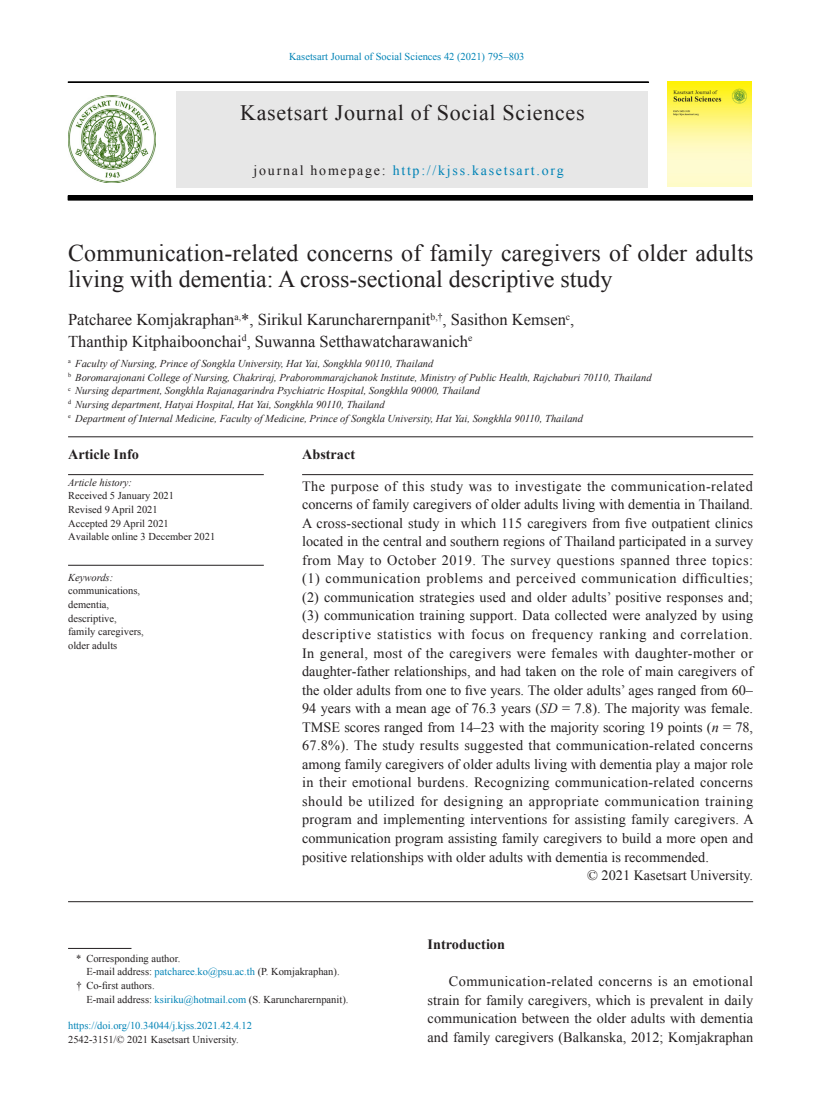
<style>
.page{position:relative;width:817px;height:1115px;background:#fff}
.page>*{position:absolute;margin:0;border:0;box-sizing:border-box;transform-origin:0 0}
._1_Headline_E{font:24px/25.5px "Times New Roman";letter-spacing:.005em;color:#231f20}
._2_Text_E_9_5{font:22.05px "Times New Roman";letter-spacing:.035em;color:#231f20}
._1_author_name_E{font:16.5px/21.5px "Times New Roman";color:#231f20}
._2_Text_E_9_5-2{font:14.25px/18.6px "Times New Roman";color:#231f20;text-align:justify}
._2_Text_line_E{font:14.25px "Times New Roman";color:#231f20}
._1_Article___Abstrac{font:700 14.25px "Times New Roman";color:#231f20}
._2_Sub_1_E{font:700 14.25px "Times New Roman";color:#231f20}
._2_Text_E_9_5-3{font:13.95px "Times New Roman";letter-spacing:.125em;color:#0083b6}
._1_office_E{font:italic 10.5px "Times New Roman";color:#231f20}
._1_Article_info___ke{font:10.5px/13.6px "Times New Roman";color:#231f20}
._1_coress{font:10.5px "Times New Roman";color:#231f20}
._1_office_line_E{font:italic 10.5px "Times New Roman";color:#231f20}
._0_Master_head{font:10.5px "Times New Roman";color:#0083b6}
._1_doi{font:10.5px "Times New Roman";color:#0083b6}
._1_doi-2{font:10.5px "Times New Roman";color:#231f20}
._1_coress_line{font:10.5px "Times New Roman";color:#231f20}
._1_keyword_head{font:italic 10.5px "Times New Roman";color:#231f20}
.s1{color:#231f20}
.s2{font-style:italic}
.s3{color:#0083b6}
</style>
<div class="page">
<div style="left:68px;top:196px;width:684px;height:4px;border:1px solid #000"></div>
<div style="left:176px;top:91px;width:472px;height:96px;background:#e7e7e7"></div>
<img style="left:68px;top:95px;width:88px;height:88px">
<div style="left:68px;top:82px;width:580px;height:1px;border:1px solid #000"></div>
<svg style="left:667px;top:81px;width:85px;height:106px"></svg>
<img style="left:667px;top:82px;width:83px;height:104px">
<hr style="left:68px;top:436px;width:685px;height:1px;background:#231f20">
<hr style="left:302px;top:474px;width:451px;height:1px;background:#231f20">
<hr style="left:68px;top:901px;width:685px;height:1px;background:#231f20">
<hr style="left:68px;top:474px;width:196px;height:1px;background:#231f20">
<hr style="left:68px;top:564px;width:196px;height:1px;background:#231f20">
<hr style="left:68px;top:947px;width:63px;height:1px;background:#231f20">
<p class="_0_Master_head" style="left:289px;top:49px;width:237px">Kasetsart Journal of Social Sciences 42 (2021) 795–803</p>
<p class="_2_Text_E_9_5" style="left:240px;top:97px;width:346px">Kasetsart Journal of Social Sciences</p>
<p class="_2_Text_E_9_5-3" style="left:253px;top:160px;width:311px"><span class="s1">journal homepage:</span> http://kjss.kasetsart.org</p>
<p class="_1_Headline_E" style="left:68px;top:240px;width:686px">Communication-related concerns of family caregivers of older adults living with dementia: A cross-sectional descriptive study</p>
<p class="_1_author_name_E" style="left:68px;top:308px;width:507px">Patcharee Komjakraphan<sup>a,</sup>*, Sirikul Karuncharernpanit<sup>b,†</sup>, Sasithon Kemsen<sup>c</sup>,<br>Thanthip Kitphaiboonchai<sup>d</sup>, Suwanna Setthawatcharawanich<sup>e</sup></p>
<p class="_1_office_E" style="left:68px;top:356px;width:367px"><sup>a</sup> Faculty of Nursing, Prince of Songkla University, Hat Yai, Songkhla 90110, Thailand</p>
<p class="_1_office_E" style="left:68px;top:369px;width:585px"><sup>b</sup> Boromarajonani College of Nursing, Chakriraj, Praborommarajchanok Institute, Ministry of Public Health, Rajchaburi 70110, Thailand</p>
<p class="_1_office_E" style="left:68px;top:383px;width:413px"><sup>c</sup> Nursing department, Songkhla Rajanagarindra Psychiatric Hospital, Songkhla 90000, Thailand</p>
<p class="_1_office_E" style="left:68px;top:397px;width:318px"><sup>d</sup> Nursing department, Hatyai Hospital, Hat Yai, Songkhla 90110, Thailand</p>
<p class="_1_office_line_E" style="left:68px;top:410px;width:516px"><sup>e</sup> Department of Internal Medicine, Faculty of Medicine, Prince of Songkla University, Hat Yai, Songkhla 90110, Thailand</p>
<p class="_1_Article___Abstrac" style="left:302px;top:444px;width:55px">Abstract</p>
<p class="_2_Text_E_9_5-2" style="left:302px;top:476px;width:453px">The purpose of this study was to investigate the communication-related concerns of family caregivers of older adults living with dementia in Thailand.<br>A cross-sectional study in which 115 caregivers from five outpatient clinics located in the central and southern regions of Thailand participated in a survey from May to October 2019. The survey questions spanned three topics: (1) communication problems and perceived communication difficulties; (2) communication strategies used and older adults’ positive responses and; (3) communication training support. Data collected were analyzed by using descriptive statistics with focus on frequency ranking and correlation.<br>In general, most of the caregivers were females with daughter-mother or daughter-father relationships, and had taken on the role of main caregivers of the older adults from one to five years. The older adults’ ages ranged from 60– 94 years with a mean age of 76.3 years (<span class="s2">SD</span> = 7.8). The majority was female.<br>TMSE scores ranged from 14–23 with the majority scoring 19 points (<span class="s2">n</span> = 78, 67.8%). The study results suggested that communication-related concerns among family caregivers of older adults living with dementia play a major role in their emotional burdens. Recognizing communication-related concerns should be utilized for designing an appropriate communication training program and implementing interventions for assisting family caregivers. A communication program assisting family caregivers to build a more open and positive relationships with older adults with dementia is recommended.</p>
<p class="_2_Text_line_E" style="left:587px;top:864px;width:167px">© 2021 Kasetsart University.</p>
<p class="_1_Article___Abstrac" style="left:68px;top:444px;width:72px">Article Info</p>
<p class="_1_Article_info___ke" style="left:68px;top:475px;width:148px"><span class="s2">Article history:<br></span>Received 5 January 2021<br>Revised 9 April 2021<br>Accepted 29 April 2021<br>Available online 3 December 2021</p>
<p class="_1_keyword_head" style="left:68px;top:569px;width:47px">Keywords:</p>
<p class="_1_Article_info___ke" style="left:68px;top:583px;width:74px">communications,</p>
<p class="_1_Article_info___ke" style="left:68px;top:597px;width:43px">dementia,</p>
<p class="_1_Article_info___ke" style="left:68px;top:610px;width:50px">descriptive,</p>
<p class="_1_Article_info___ke" style="left:68px;top:624px;width:77px">family caregivers,</p>
<p class="_1_Article_info___ke" style="left:68px;top:638px;width:51px">older adults</p>
<p class="_1_coress_line" style="left:76px;top:950px;width:106px">* Corresponding author.</p>
<p class="_1_coress" style="left:86px;top:963px;width:255px">E-mail address: <span class="s3">patcharee.ko@psu.ac.th</span> (P. Komjakraphan).</p>
<p class="_1_coress" style="left:77px;top:977px;width:80px">† Co-first authors.</p>
<p class="_1_coress" style="left:86px;top:991px;width:263px">E-mail address: <span class="s3">ksiriku@hotmail.com</span> (S. Karuncharernpanit).</p>
<p class="_1_doi" style="left:68px;top:1017px;width:185px">https://doi.org/10.34044/j.kjss.2021.42.4.12</p>
<p class="_1_doi-2" style="left:68px;top:1031px;width:172px">2542-3151/© 2021 Kasetsart University.</p>
<p class="_2_Sub_1_E" style="left:427px;top:933px;width:79px">Introduction</p>
<p class="_2_Text_E_9_5-2" style="left:427px;top:971px;width:327px;text-indent:21px">Communication-related concerns is an emotional strain for family caregivers, which is prevalent in daily communication between the older adults with dementia and family caregivers (Balkanska, 2012; Komjakraphan</p>
</div>
